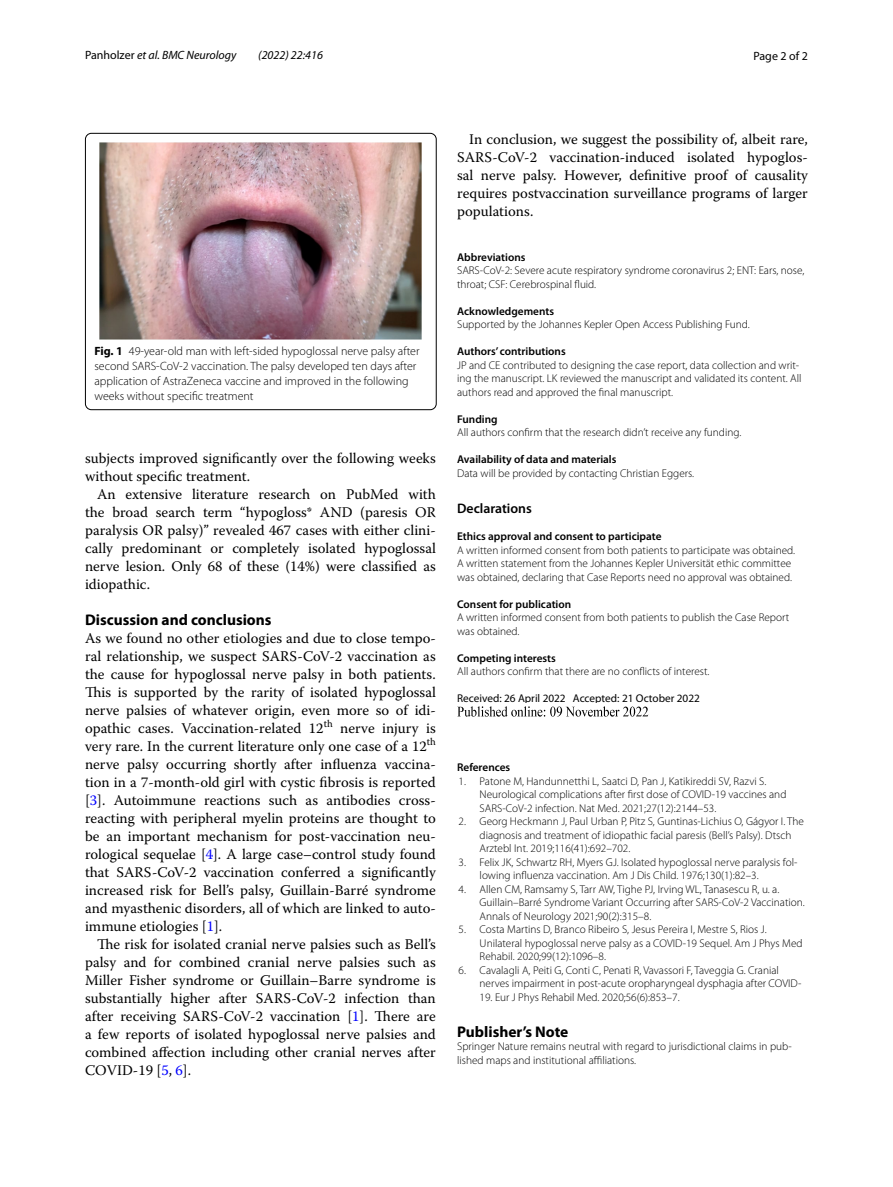
<style>
.page{position:relative;width:893px;height:1187px;background:#fff}
.page>*{position:absolute;margin:0;border:0;box-sizing:border-box;transform-origin:0 0}
.t1{font:700 15.45px "Myriad Pro";color:#000}
.t2{font:14.7px/18px "Warnock Pro";color:#000;text-align:justify}
.t3{font:600 13.8px "Myriad Pro";color:#000}
.t4{font:300 12px/15px "Myriad Pro";color:#000}
.t5{font:italic 12px "Myriad Pro";color:#000}
.t6{font:12px "Myriad Pro";color:#000}
.t7{font:300 11.25px/13.5px "Myriad Pro";color:#000}
.t8{font:600 11.25px "Myriad Pro";color:#000}
.t9{font:11.25px "Myriad Pro";color:#000}
.s1{font-style:normal}
.s2{font-weight:700}
.s3{color:#00f}
</style>
<div class="page">
<img style="left:457px;top:706px;width:192px;height:11px">
<img style="left:100px;top:142px;width:322px;height:198px">
<div style="left:85px;top:133px;width:351px;height:277px;border:1px solid #000;border-radius:6px"></div>
<p class="t5" style="left:85px;top:48px;width:153px"><span class="s1">Panholzer</span> et al. BMC Neurology</p>
<p class="t5" style="left:258px;top:48px;width:66px">(2022) 22:416</p>
<p class="t6" style="left:753px;top:48px;width:56px">Page 2 of 2</p>
<p class="t4" style="left:94px;top:343px;width:327px"><span class="s2">Fig. 1</span> 49-year-old man with left-sided hypoglossal nerve palsy after second SARS-CoV-2 vaccination. The palsy developed ten days after application of AstraZeneca vaccine and improved in the following weeks without specific treatment</p>
<h2 class="t2" style="left:85px;top:449px;width:352px">subjects improved significantly over the following weeks without specific treatment.</h2>
<p class="t2" style="left:85px;top:485px;width:352px;text-indent:12px">An extensive literature research on PubMed with the broad search term “hypogloss* AND (paresis OR paralysis OR palsy)” revealed 467 cases with either clini&shy;cally predominant or completely isolated hypoglossal nerve lesion. Only 68 of these (14%) were classified as idiopathic.</p>
<h1 class="t1" style="left:85px;top:609px;width:188px">Discussion and conclusions</h1>
<p class="t2" style="left:85px;top:629px;width:352px">As we found no other etiologies and due to close tempo&shy;ral relationship, we suspect SARS-CoV-2 vaccination as the cause for hypoglossal nerve palsy in both patients.<br>This is supported by the rarity of isolated hypoglossal nerve palsies of whatever origin, even more so of idi&shy;opathic cases. Vaccination-related 12<sup>th</sup> nerve injury is very rare. In the current literature only one case of a 12<sup>th </sup>nerve palsy occurring shortly after influenza vaccina&shy;tion in a 7-month-old girl with cystic fibrosis is reported [<span class="s3">3</span>]. Autoimmune reactions such as antibodies cross&shy;reacting with peripheral myelin proteins are thought to be an important mechanism for post-vaccination neu&shy;rological sequelae [<span class="s3">4</span>]. A large case–control study found that SARS-CoV-2 vaccination conferred a significantly increased risk for Bell’s palsy, Guillain-Barré syndrome and myasthenic disorders, all of which are linked to auto&shy;immune etiologies [<span class="s3">1</span>].</p>
<p class="t2" style="left:85px;top:935px;width:352px;text-indent:12px">The risk for isolated cranial nerve palsies such as Bell’s palsy and for combined cranial nerve palsies such as Miller Fisher syndrome or Guillain–Barre syndrome is substantially higher after SARS-CoV-2 infection than after receiving SARS-CoV-2 vaccination [<span class="s3">1</span>]. There are a few reports of isolated hypoglossal nerve palsies and combined affection including other cranial nerves after COVID-19 [<span class="s3">5</span>, <span class="s3">6</span>].</p>
<p class="t2" style="left:457px;top:130px;width:352px;text-indent:12px">In conclusion, we suggest the possibility of, albeit rare, SARS-CoV-2 vaccination-induced isolated hypoglos&shy;sal nerve palsy. However, definitive proof of causality requires postvaccination surveillance programs of larger populations.</p>
<p class="t8" style="left:457px;top:250px;width:70px">Abbreviations</p>
<p class="t7" style="left:457px;top:264px;width:349px">SARS-CoV-2: Severe acute respiratory syndrome coronavirus 2; ENT: Ears, nose, throat; CSF: Cerebrospinal fluid.</p>
<p class="t8" style="left:457px;top:304px;width:98px">Acknowledgements</p>
<p class="t7" style="left:457px;top:318px;width:294px">Supported by the Johannes Kepler Open Access Publishing Fund.</p>
<p class="t8" style="left:457px;top:344px;width:110px">Authors’ contributions</p>
<p class="t7" style="left:457px;top:358px;width:346px">JP and CE contributed to designing the case report, data collection and writ&shy;ing the manuscript. LK reviewed the manuscript and validated its content. All authors read and approved the final manuscript.</p>
<p class="t8" style="left:457px;top:412px;width:42px">Funding</p>
<p class="t7" style="left:457px;top:426px;width:286px">All authors confirm that the research didn’t receive any funding.</p>
<p class="t8" style="left:457px;top:452px;width:161px">Availability of data and materials</p>
<p class="t7" style="left:457px;top:466px;width:239px">Data will be provided by contacting Christian Eggers.</p>
<p class="t3" style="left:457px;top:499px;width:76px">Declarations</p>
<p class="t8" style="left:457px;top:529px;width:206px">Ethics approval and consent to participate</p>
<p class="t7" style="left:457px;top:543px;width:340px">A written informed consent from both patients to participate was obtained.<br>A written statement from the Johannes Kepler Universität ethic committee was obtained, declaring that Case Reports need no approval was obtained.</p>
<p class="t8" style="left:457px;top:596px;width:116px">Consent for publication</p>
<p class="t7" style="left:457px;top:610px;width:334px">A written informed consent from both patients to publish the Case Report was obtained.</p>
<p class="t8" style="left:457px;top:650px;width:100px">Competing interests</p>
<p class="t7" style="left:457px;top:664px;width:254px">All authors confirm that there are no conflicts of interest.</p>
<p class="t9" style="left:457px;top:691px;width:244px">Received: 26 April 2022 Accepted: 21 October 2022</p>
<p class="t8" style="left:457px;top:760px;width:55px">References</p>
<p class="t7" style="left:480px;top:774px;width:308px;text-indent:-21px">1. Patone M, Handunnetthi L, Saatci D, Pan J, Katikireddi SV, Razvi S.<br>Neurological complications after first dose of COVID-19 vaccines and<br>SARS-CoV-2 infection. Nat Med. 2021;27(12):2144–53.</p>
<p class="t7" style="left:480px;top:814px;width:326px;text-indent:-21px">2. Georg Heckmann J, Paul Urban P, Pitz S, Guntinas-Lichius O, Gágyor I. The diagnosis and treatment of idiopathic facial paresis (Bell’s Palsy). Dtsch<br>Arztebl Int. 2019;116(41):692–702.</p>
<p class="t7" style="left:480px;top:855px;width:319px;text-indent:-21px">3. Felix JK, Schwartz RH, Myers GJ. Isolated hypoglossal nerve paralysis fol&shy;lowing influenza vaccination. Am J Dis Child. 1976;130(1):82–3.</p>
<p class="t7" style="left:480px;top:882px;width:327px;text-indent:-21px">4. Allen CM, Ramsamy S, Tarr AW, Tighe PJ, Irving WL, Tanasescu R, u. a.<br>Guillain–Barré Syndrome Variant Occurring after SARS-CoV-2 Vaccination.<br>Annals of Neurology 2021;90(2):315–8.</p>
<p class="t7" style="left:480px;top:922px;width:324px;text-indent:-21px">5. Costa Martins D, Branco Ribeiro S, Jesus Pereira I, Mestre S, Rios J.<br>Unilateral hypoglossal nerve palsy as a COVID-19 Sequel. Am J Phys Med<br>Rehabil. 2020;99(12):1096–8.</p>
<p class="t7" style="left:480px;top:963px;width:323px;text-indent:-21px">6. Cavalagli A, Peiti G, Conti C, Penati R, Vavassori F, Taveggia G. Cranial nerves impairment in post-acute oropharyngeal dysphagia after COVID-</p>
<p class="t7" style="left:480px;top:990px;width:202px">19. Eur J Phys Rehabil Med. 2020;56(6):853–7.</p>
<h1 class="t1" style="left:457px;top:1021px;width:113px">Publisher’s Note</h1>
<p class="t7" style="left:457px;top:1039px;width:336px">Springer Nature remains neutral with regard to jurisdictional claims in pub&shy;lished maps and institutional affiliations.</p>
</div>
